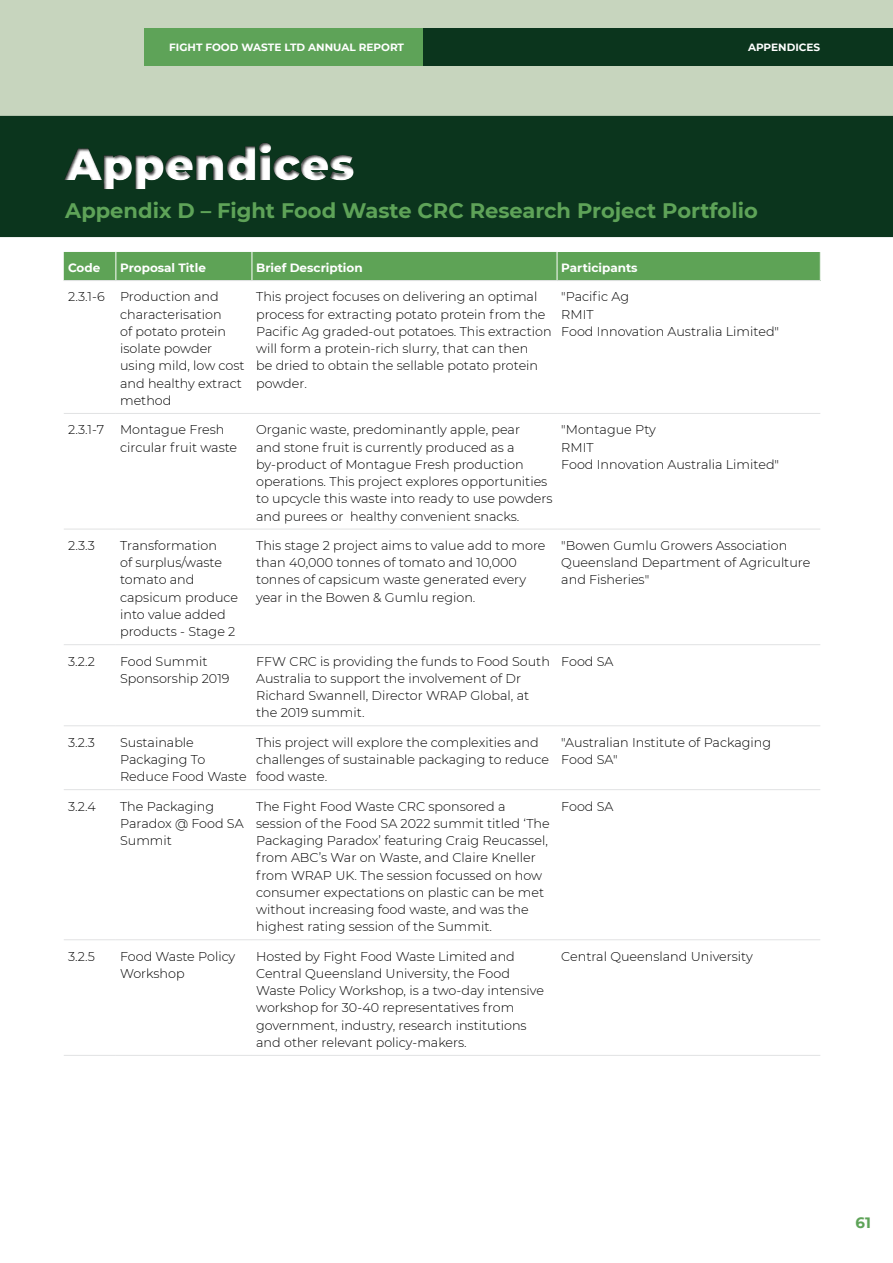
<style>
.page{position:relative;width:893px;height:1263px;background:#fff}
.page>*{position:absolute;margin:0;border:0;box-sizing:border-box;transform-origin:0 0}
.t1{font:900 45px "Montserrat";color:#fff}
.t2{font:700 21px "Montserrat";color:#5ea358}
.t3{font:700 15px "Montserrat";color:#5ea358}
.t4{font:300 12.75px/17.2px "Montserrat";color:#000}
.t5{font:700 12px "Montserrat";color:#fff}
.t6{font:700 10.5px "Montserrat";color:#fff}
</style>
<div class="page">
<div style="left:0;top:0;width:893px;height:116px;background:#c7d5be"></div>
<div style="left:0;top:116px;width:893px;height:121px;background:#0b351d"></div>
<div style="left:22px;top:118px;width:871px;height:82px;background:#0b351d"></div>
<div style="left:0;top:118px;width:8px;height:82px;background:#0b351d"></div>
<div style="left:557px;top:252px;width:263px;height:29px;background:#5ea356"></div>
<hr style="left:64px;top:413px;width:52px;height:1px;background:#e1e2e3">
<hr style="left:116px;top:413px;width:136px;height:1px;background:#e1e2e3">
<hr style="left:252px;top:413px;width:305px;height:1px;background:#e1e2e3">
<hr style="left:557px;top:413px;width:263px;height:1px;background:#e1e2e3">
<hr style="left:64px;top:529px;width:52px;height:1px;background:#e1e2e3">
<hr style="left:116px;top:529px;width:136px;height:1px;background:#e1e2e3">
<hr style="left:252px;top:529px;width:305px;height:1px;background:#e1e2e3">
<hr style="left:557px;top:529px;width:263px;height:1px;background:#e1e2e3">
<hr style="left:64px;top:644px;width:52px;height:1px;background:#e1e2e3">
<hr style="left:116px;top:644px;width:136px;height:1px;background:#e1e2e3">
<hr style="left:252px;top:644px;width:305px;height:1px;background:#e1e2e3">
<hr style="left:557px;top:644px;width:263px;height:1px;background:#e1e2e3">
<hr style="left:64px;top:725px;width:52px;height:1px;background:#e1e2e3">
<hr style="left:116px;top:725px;width:136px;height:1px;background:#e1e2e3">
<hr style="left:252px;top:725px;width:305px;height:1px;background:#e1e2e3">
<hr style="left:557px;top:725px;width:263px;height:1px;background:#e1e2e3">
<hr style="left:64px;top:789px;width:52px;height:1px;background:#e1e2e3">
<hr style="left:116px;top:789px;width:136px;height:1px;background:#e1e2e3">
<hr style="left:252px;top:789px;width:305px;height:1px;background:#e1e2e3">
<hr style="left:557px;top:789px;width:263px;height:1px;background:#e1e2e3">
<hr style="left:64px;top:939px;width:52px;height:1px;background:#e1e2e3">
<hr style="left:116px;top:939px;width:136px;height:1px;background:#e1e2e3">
<hr style="left:252px;top:939px;width:305px;height:1px;background:#e1e2e3">
<hr style="left:557px;top:939px;width:263px;height:1px;background:#e1e2e3">
<hr style="left:64px;top:1055px;width:52px;height:1px;background:#e1e2e3">
<hr style="left:116px;top:1055px;width:136px;height:1px;background:#e1e2e3">
<hr style="left:252px;top:1055px;width:305px;height:1px;background:#e1e2e3">
<hr style="left:557px;top:1055px;width:263px;height:1px;background:#e1e2e3">
<div style="left:64px;top:252px;width:494px;height:29px;background:#5ea356"></div>
<hr style="left:557px;top:280px;width:264px;height:1px;background:#e1e2e3">
<svg style="left:820px;top:252px;width:1px;height:28px"></svg>
<div style="left:144px;top:28px;width:749px;height:38px;background:#5ea358"></div>
<div style="left:423px;top:28px;width:470px;height:38px;background:#0b351d"></div>
<p class="t6" style="left:169px;top:40px;width:236px">FIGHT FOOD WASTE LTD ANNUAL REPORT</p>
<p class="t6" style="left:748px;top:40px;width:74px">APPENDICES</p>
<h1 class="t1" style="left:65px;top:130px;width:291px">Appendices</h1>
<h2 class="t2" style="left:65px;top:196px;width:694px">Appendix D – Fight Food Waste CRC Research Project Portfolio</h2>
<p class="t5" style="left:68px;top:259px;width:34px">Code</p>
<p class="t5" style="left:120px;top:259px;width:87px">Proposal Title</p>
<p class="t5" style="left:256px;top:259px;width:108px">Brief Description</p>
<p class="t5" style="left:561px;top:259px;width:78px">Participants</p>
<p class="t4" style="left:120px;top:288px;width:126px;text-indent:-52px">2.3.1-6 Production and characterisation<br>of potato protein isolate powder using mild, low cost and healthy extract method</p>
<p class="t4" style="left:256px;top:288px;width:297px">This project focuses on delivering an optimal process for extracting potato protein from the Pacific Ag graded-out potatoes. This extraction will form a protein-rich slurry, that can then<br>be dried to obtain the sellable potato protein powder.</p>
<p class="t4" style="left:561px;top:288px;width:219px">"Pacific Ag<br>RMIT<br>Food Innovation Australia Limited"</p>
<p class="t4" style="left:120px;top:421px;width:119px;text-indent:-52px">2.3.1-7 Montague Fresh circular fruit waste</p>
<p class="t4" style="left:256px;top:421px;width:298px">Organic waste, predominantly apple, pear<br>and stone fruit is currently produced as a by-product of Montague Fresh production operations. This project explores opportunities to upcycle this waste into ready to use powders and purees or healthy convenient snacks.</p>
<p class="t4" style="left:561px;top:421px;width:219px">"Montague Pty<br>RMIT<br>Food Innovation Australia Limited"</p>
<p class="t4" style="left:68px;top:536px;width:28px">2.3.3</p>
<p class="t4" style="left:120px;top:536px;width:120px">Transformation<br>of surplus/waste tomato and capsicum produce into value added products - Stage 2</p>
<p class="t4" style="left:256px;top:536px;width:291px">This stage 2 project aims to value add to more than 40,000 tonnes of tomato and 10,000 tonnes of capsicum waste generated every year in the Bowen &amp; Gumlu region.</p>
<p class="t4" style="left:561px;top:536px;width:251px">"Bowen Gumlu Growers Association<br>Queensland Department of Agriculture and Fisheries"</p>
<p class="t4" style="left:68px;top:652px;width:28px">3.2.2</p>
<p class="t4" style="left:120px;top:652px;width:111px">Food Summit<br>Sponsorship 2019</p>
<p class="t4" style="left:256px;top:652px;width:295px">FFW CRC is providing the funds to Food South Australia to support the involvement of Dr Richard Swannell, Director WRAP Global, at the 2019 summit.</p>
<p class="t4" style="left:561px;top:652px;width:54px">Food SA</p>
<p class="t4" style="left:68px;top:733px;width:28px">3.2.3</p>
<p class="t4" style="left:120px;top:733px;width:128px">Sustainable<br>Packaging To<br>Reduce Food Waste</p>
<p class="t4" style="left:256px;top:733px;width:294px">This project will explore the complexities and challenges of sustainable packaging to reduce food waste.</p>
<p class="t4" style="left:561px;top:733px;width:211px">"Australian Institute of Packaging<br>Food SA"</p>
<p class="t4" style="left:68px;top:797px;width:29px">3.2.4</p>
<p class="t4" style="left:120px;top:797px;width:125px">The Packaging<br>Paradox @ Food SA<br>Summit</p>
<p class="t4" style="left:256px;top:797px;width:295px">The Fight Food Waste CRC sponsored a session of the Food SA 2022 summit titled ‘The Packaging Paradox’ featuring Craig Reucassel, from ABC’s War on Waste, and Claire Kneller from WRAP UK. The session focussed on how consumer expectations on plastic can be met without increasing food waste, and was the highest rating session of the Summit.</p>
<p class="t4" style="left:561px;top:797px;width:54px">Food SA</p>
<p class="t4" style="left:68px;top:947px;width:28px">3.2.5</p>
<p class="t4" style="left:120px;top:947px;width:117px">Food Waste Policy<br>Workshop</p>
<p class="t4" style="left:256px;top:947px;width:289px">Hosted by Fight Food Waste Limited and Central Queensland University, the Food Waste Policy Workshop, is a two-day intensive workshop for 30-40 representatives from government, industry, research institutions and other relevant policy-makers.</p>
<p class="t4" style="left:561px;top:947px;width:193px">Central Queensland University</p>
<p class="t3" style="left:855px;top:1212px;width:17px">61</p>
</div>
